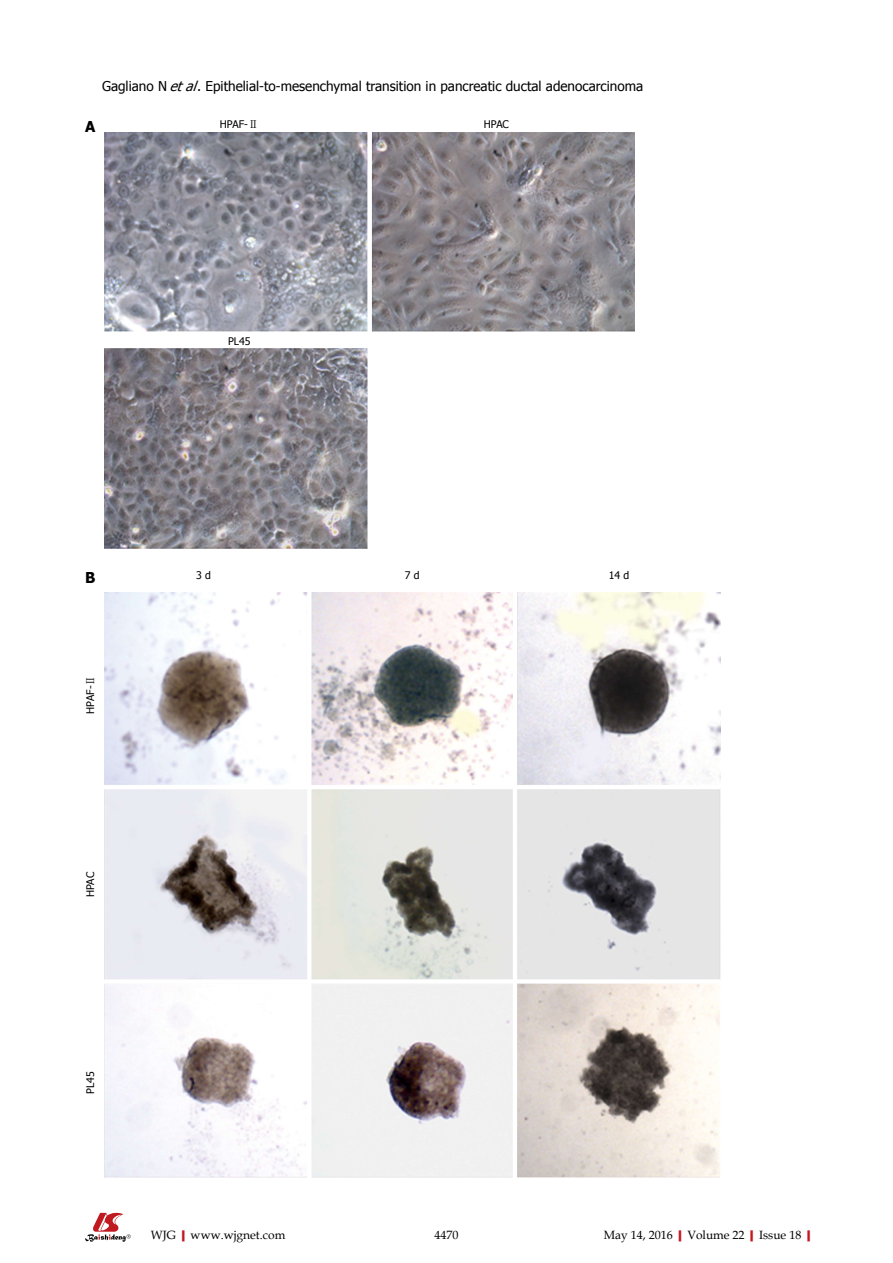
<style>
.page{position:relative;width:893px;height:1263px;background:#fff}
.page>*{position:absolute;margin:0;border:0;box-sizing:border-box;transform-origin:0 0}
.t1{font:700 15px "Tahoma";color:#000}
.t2{font:13.5px "Tahoma";color:#000}
.t3{font:12px "Book Antiqua";color:#000}
.t4{font:10.5px "Tahoma";color:#000}
.s1{font-style:italic}
.s2{font-family:"Koz Min Pro"}
.s3{font-weight:700;color:#c01920}
</style>
<div class="page">
<svg style="left:85px;top:1213px;width:46px;height:29px"></svg>
<img style="left:104px;top:593px;width:616px;height:585px">
<hr style="left:307px;top:591px;width:4px;height:587px;background:#fff">
<hr style="left:104px;top:785px;width:617px;height:4px;background:#fff">
<hr style="left:104px;top:979px;width:617px;height:4px;background:#fff">
<hr style="left:513px;top:591px;width:4px;height:587px;background:#fff">
<img style="left:104px;top:348px;width:263px;height:201px">
<img style="left:104px;top:133px;width:530px;height:198px">
<div style="left:367px;top:119px;width:5px;height:431px;background:#fff"></div>
<p class="t2" style="left:102px;top:77px;width:543px">Gagliano N <span class="s1">etal</span>. Epithelial-to-mesenchymal transition in pancreatic ductal adenocarcinoma</p>
<p class="t1" style="left:85px;top:116px;width:12px">A</p>
<p class="t4" style="left:220px;top:117px;width:40px">HPAF-<span class="s2">Ⅱ</span></p>
<p class="t4" style="left:484px;top:117px;width:27px">HPAC</p>
<p class="t4" style="left:228px;top:334px;width:24px">PL45</p>
<p class="t1" style="left:85px;top:567px;width:12px">B</p>
<p class="t4" style="left:83px;top:714px;width:40px;rotate:-90deg">HPAF-<span class="s2">Ⅱ</span></p>
<p class="t4" style="left:83px;top:897px;width:27px;rotate:-90deg">HPAC</p>
<p class="t4" style="left:196px;top:568px;width:16px">3 d</p>
<p class="t4" style="left:405px;top:568px;width:16px">7 d</p>
<p class="t4" style="left:609px;top:568px;width:22px">14 d</p>
<p class="t4" style="left:83px;top:1094px;width:24px;rotate:-90deg">PL45</p>
<p class="t3" style="left:151px;top:1226px;width:136px">WJG<span class="s3">|</span>www.wjgnet.com</p>
<p class="t3" style="left:434px;top:1226px;width:25px">4470</p>
<p class="t3" style="left:604px;top:1226px;width:214px">May 14, 2016<span class="s3">|</span>Volume 22<span class="s3">|</span>Issue 18<span class="s3">|</span></p>
</div>
